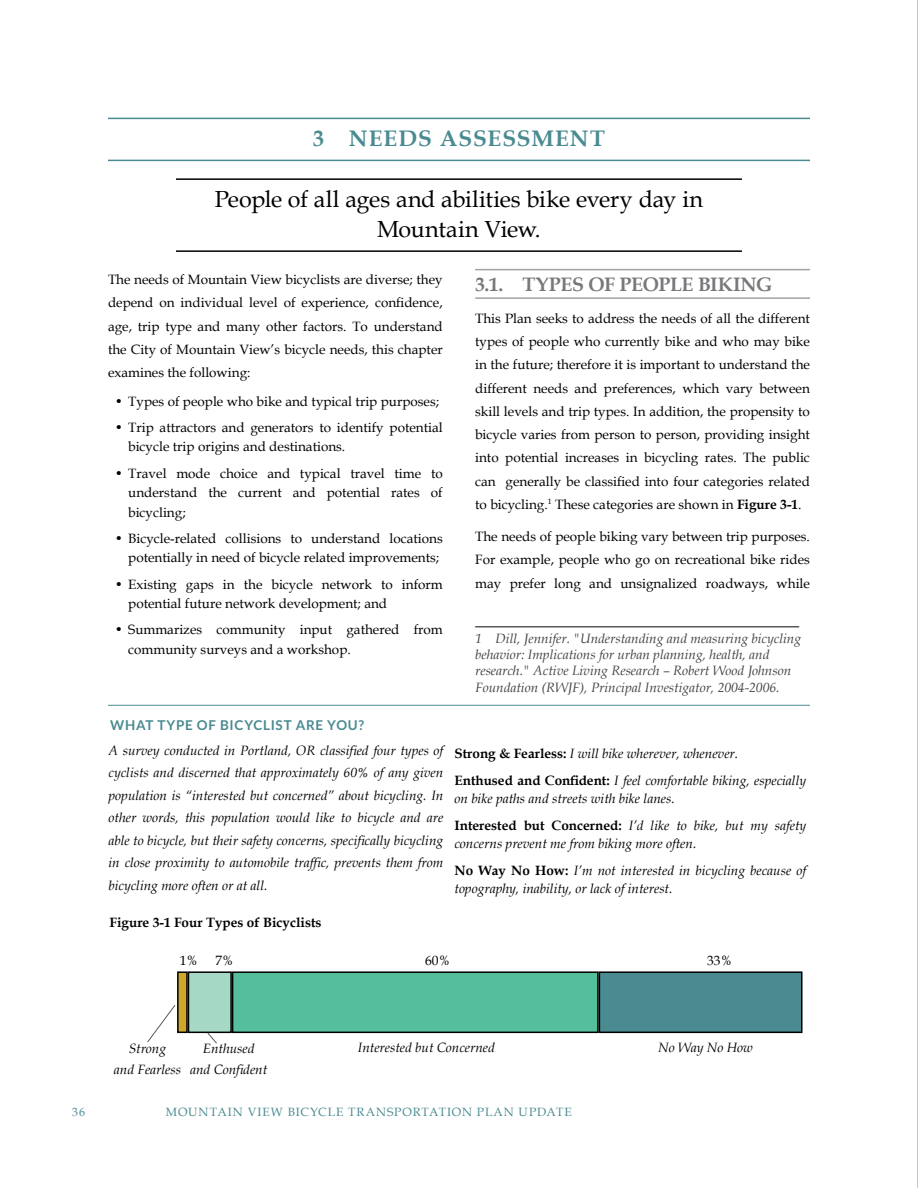
<style>
.page{position:relative;width:918px;height:1188px;background:#fff}
.page>*{position:absolute;margin:0;border:0;box-sizing:border-box;transform-origin:0 0}
.t1{font:23.25px/30px "Book Antiqua";letter-spacing:-.01em;color:#000;text-align:center}
.t2{font:700 22.5px "Book Antiqua";letter-spacing:.05em;color:#4a8b91}
.t3{font:700 19.5px "Book Antiqua";letter-spacing:-.01em;color:#77787b}
.t4{font:13.5px/23.2px "Book Antiqua";color:#000;text-align:justify}
.t5{font:italic 13.5px/22.5px "Book Antiqua";color:#000}
.t6{font:italic 13.5px/16.2px "Book Antiqua";color:#414042}
.t7{font:700 13.5px "Book Antiqua";color:#000}
.t8{font:700 13.5px "Lato";letter-spacing:.055em;color:#4a8b91}
.t9{font:12px "Book Antiqua";letter-spacing:.075em;color:#4a8b91}
.s1{font-weight:700}
.s2{font-weight:700;font-style:normal}
</style>
<div class="page">
<hr style="left:917px;top:0;width:1px;height:1188px;background:#8a8c8e">
<hr style="left:108px;top:118px;width:702px;height:1px;background:#4a8b91">
<hr style="left:108px;top:160px;width:702px;height:1px;background:#4a8b91">
<hr style="left:176px;top:178px;width:566px;height:2px;background:#000">
<hr style="left:176px;top:250px;width:566px;height:2px;background:#000">
<hr style="left:108px;top:705px;width:702px;height:1px;background:#4a8b91">
<hr style="left:475px;top:269px;width:335px;height:1px;background:#a2a2a2">
<hr style="left:475px;top:297px;width:335px;height:2px;background:#a2a2a2">
<hr style="left:475px;top:626px;width:324px;height:2px;background:#58595b">
<div style="left:599px;top:972px;width:203px;height:60px;background:#4a8b91"></div>
<div style="left:599px;top:971px;width:203px;height:62px;border:2px solid #000"></div>
<div style="left:233px;top:972px;width:365px;height:60px;background:#55bf9d"></div>
<div style="left:232px;top:971px;width:367px;height:62px;border:2px solid #000"></div>
<div style="left:188px;top:972px;width:43px;height:60px;background:#a5d8c5"></div>
<div style="left:188px;top:971px;width:44px;height:62px;border:2px solid #000"></div>
<div style="left:178px;top:972px;width:9px;height:60px;background:#cfa82b"></div>
<div style="left:177px;top:971px;width:11px;height:62px;border:2px solid #000"></div>
<svg style="left:147px;top:1005px;width:29px;height:38px"></svg>
<svg style="left:207px;top:1032px;width:10px;height:12px"></svg>
<h2 class="t2" style="left:313px;top:123px;width:294px">3 NEEDS ASSESSMENT</h2>
<h1 class="t1" style="left:215px;top:183px;width:490px">People of all ages and abilities bike every day in<br>Mountain View.</h1>
<h3 class="t3" style="left:475px;top:271px;width:299px">3.1. TYPES OF PEOPLE BIKING</h3>
<p class="t4" style="left:475px;top:306px;width:336px">This Plan seeks to address the needs of all the different types of people who currently bike and who may bike in the future; therefore it is important to understand the different needs and preferences, which vary between skill levels and trip types. In addition, the propensity to bicycle varies from person to person, providing insight into potential increases in bicycling rates. The public can generally be classified into four categories related to bicycling.<sup>1</sup> These categories are shown in <span class="s1">Figure 3-1</span>.</p>
<p class="t4" style="left:475px;top:525px;width:336px">The needs of people biking vary between trip purposes.<br>For example, people who go on recreational bike rides may prefer long and unsignalized roadways, while</p>
<p class="t4" style="left:108px;top:268px;width:336px">The needs of Mountain View bicyclists are diverse; they depend on individual level of experience, confidence, age, trip type and many other factors. To understand the City of Mountain View’s bicycle needs, this chapter examines the following:</p>
<p class="t4" style="left:115px;top:389px;width:326px">• Types of people who bike and typical trip purposes;</p>
<p class="t4" style="left:128px;top:417px;width:316px;line-height:19.5px;text-indent:-14px">• Trip attractors and generators to identify potential bicycle trip origins and destinations.</p>
<p class="t4" style="left:128px;top:463px;width:316px;line-height:19.5px;text-indent:-14px">• Travel mode choice and typical travel time to understand the current and potential rates of bicycling;</p>
<p class="t4" style="left:115px;top:528px;width:330px;line-height:19.5px;text-align:right">• Bicycle-related collisions to understand locations potentially in need of bicycle related improvements;</p>
<p class="t4" style="left:128px;top:574px;width:316px;line-height:19.5px;text-indent:-14px">• Existing gaps in the bicycle network to inform potential future network development; and</p>
<p class="t4" style="left:128px;top:620px;width:316px;line-height:19.5px;text-indent:-14px">• Summarizes community input gathered from community surveys and a workshop.</p>
<p class="t6" style="left:475px;top:630px;width:327px">1 Dill, Jennifer. "Understanding and measuring bicycling behavior: Implications for urban planning, health, and research." Active Living Research – Robert Wood Johnson Foundation (RWJF), Principal Investigator, 2004-2006.</p>
<p class="t8" style="left:110px;top:717px;width:255px">WHAT TYPE OF BICYCLIST ARE YOU?</p>
<p class="t5" style="left:109px;top:739px;width:336px;text-align:justify">A survey conducted in Portland, OR classified four types of cyclists and discerned that approximately 60% of any given population is “interested but concerned” about bicycling. In other words, this population would like to bicycle and are able to bicycle, but their safety concerns, specifically bicycling in close proximity to automobile traffic, prevents them from bicycling more often or at all.</p>
<p class="t7" style="left:110px;top:913px;width:213px">Figure 3-1 Four Types of Bicyclists</p>
<p class="t5" style="left:455px;top:739px;width:353px;line-height:27px"><span class="s2">Strong &amp; Fearless:</span> I will bike wherever, whenever.<br><span class="s2">Enthused and Confident:</span> I feel comfortable biking, especially</p>
<p class="t5" style="left:455px;top:784px;width:353px;line-height:27px">on bike paths and streets with bike lanes.<br><span class="s2">Interested but Concerned:</span> I’d like to bike, but my safety</p>
<p class="t5" style="left:455px;top:829px;width:353px;line-height:27px">concerns prevent me from biking more often.<br><span class="s2">No Way No How:</span> I’m not interested in bicycling because of</p>
<p class="t5" style="left:455px;top:876px;width:219px">topography, inability, or lack of interest.</p>
<p class="t4" style="left:180px;top:948px;width:20px">1%</p>
<p class="t4" style="left:216px;top:948px;width:20px">7%</p>
<p class="t4" style="left:425px;top:948px;width:26px">60%</p>
<p class="t4" style="left:707px;top:948px;width:26px">33%</p>
<p class="t5" style="left:114px;top:1038px;width:69px;line-height:21px;text-align:center">Strong<br>and Fearless</p>
<p class="t5" style="left:203px;top:1037px;width:53px">Enthused</p>
<p class="t5" style="left:358px;top:1036px;width:139px">Interested but Concerned</p>
<p class="t5" style="left:658px;top:1036px;width:96px">No Way No How</p>
<p class="t5" style="left:190px;top:1058px;width:79px">and Confident</p>
<p class="t9" style="left:72px;top:1103px;width:14px">36</p>
<p class="t9" style="left:166px;top:1103px;width:408px">MOUNTAIN VIEW BICYCLE TRANSPORTATION PLAN UPDATE</p>
</div>
